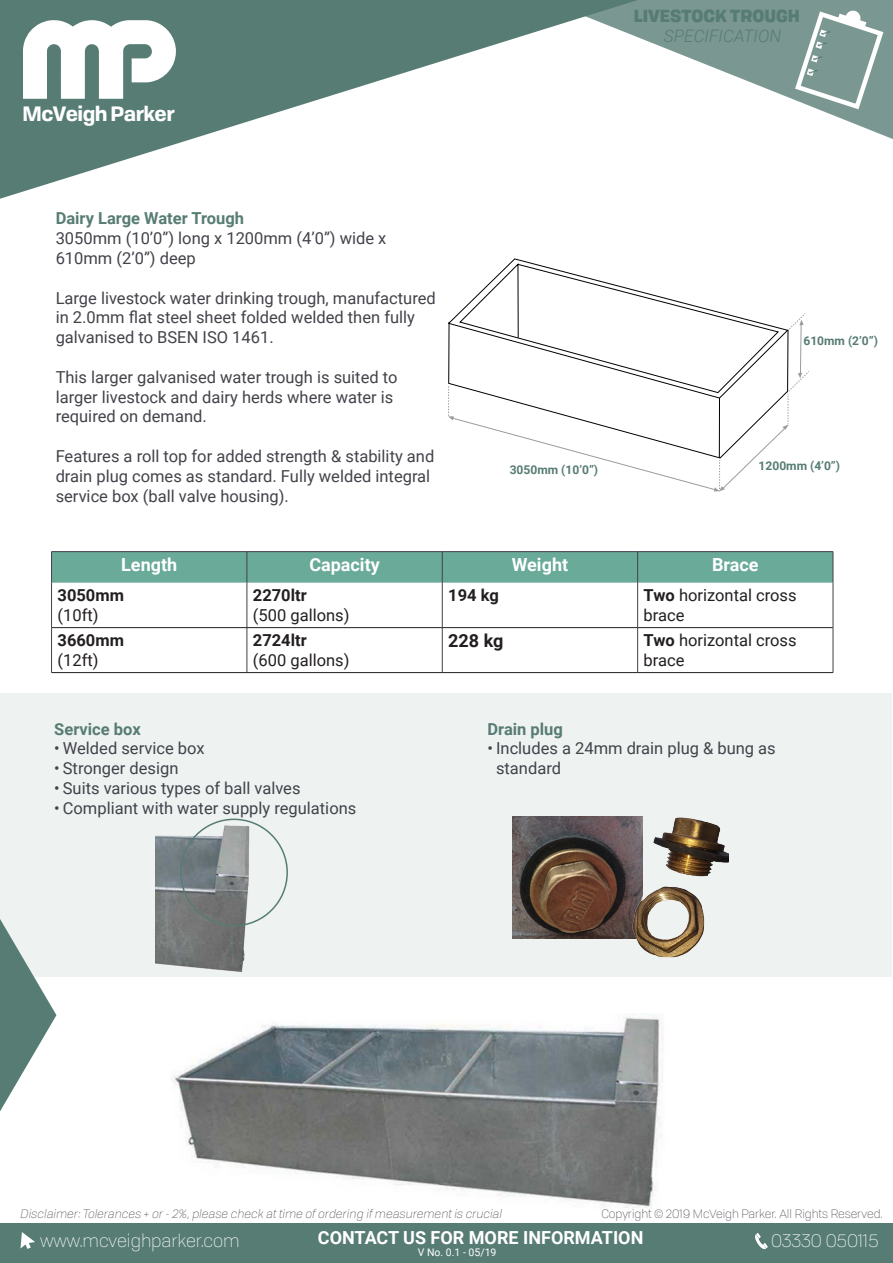
<style>
.page{position:relative;width:893px;height:1263px;background:#fff}
.page>*{position:absolute;margin:0;border:0;box-sizing:border-box;transform-origin:0 0}
.t1{font:700 20.1px "Tofino";letter-spacing:-.03em;color:#fff}
.t2{font:700 18px "Roboto";color:#fff}
.t3{font:300 18px "Tofino";color:#fff}
.t4{font:700 18px "Roboto";color:#231f20}
.t5{font:italic 300 17.25px "Roboto";color:#577c74}
.t6{font:900 16.8px "Tofino";color:#577c74}
.t7{font:16.5px/19.8px "Roboto";color:#42424a}
.t8{font:16.5px/19.8px "Roboto";color:#231f20}
.t9{font:700 16.5px "Roboto";color:#577c74}
.t10{font:700 16.5px "Roboto";color:#231f20}
.t11{font:italic 300 12px "Tofino";color:#42424a}
.t12{font:300 12px "Tofino";color:#42424a}
.t13{font:700 12px "Roboto";color:#577c74}
.t14{font:10.5px "Roboto";color:#fff}
.s1{font-weight:700}
</style>
<div class="page">
<svg style="left:448px;top:263px;width:361px;height:229px"></svg>
<img style="left:173px;top:1013px;width:490px;height:195px">
<svg style="left:0;top:0;width:544px;height:199px;fill:#577c74"></svg>
<svg style="left:544px;top:0;width:349px;height:139px"></svg>
<svg style="left:792px;top:9px;width:94px;height:103px"></svg>
<svg style="left:23px;top:20px;width:153px;height:79px"></svg>
<div style="left:0;top:1223px;width:893px;height:40px;background:#577c74"></div>
<svg style="left:21px;top:1232px;width:14px;height:17px"></svg>
<svg style="left:755px;top:1233px;width:13px;height:16px"></svg>
<div style="left:52px;top:552px;width:781px;height:31px;background:#69aa98"></div>
<hr style="left:247px;top:552px;width:1px;height:31px;background:#42424a">
<hr style="left:442px;top:552px;width:1px;height:31px;background:#42424a">
<hr style="left:637px;top:552px;width:1px;height:31px;background:#42424a">
<hr style="left:247px;top:583px;width:1px;height:44px;background:#42424a">
<hr style="left:442px;top:583px;width:1px;height:44px;background:#42424a">
<hr style="left:637px;top:583px;width:1px;height:44px;background:#42424a">
<hr style="left:247px;top:628px;width:1px;height:44px;background:#42424a">
<hr style="left:442px;top:628px;width:1px;height:44px;background:#42424a">
<hr style="left:637px;top:628px;width:1px;height:44px;background:#42424a">
<hr style="left:52px;top:627px;width:195px;height:1px;background:#231f20">
<hr style="left:247px;top:627px;width:195px;height:1px;background:#231f20">
<hr style="left:442px;top:627px;width:196px;height:1px;background:#231f20">
<hr style="left:638px;top:627px;width:195px;height:1px;background:#231f20">
<hr style="left:51px;top:672px;width:196px;height:1px;background:#231f20">
<hr style="left:247px;top:672px;width:195px;height:1px;background:#231f20">
<hr style="left:442px;top:672px;width:196px;height:1px;background:#231f20">
<hr style="left:638px;top:672px;width:195px;height:1px;background:#231f20">
<hr style="left:51px;top:551px;width:196px;height:1px;background:#42424a">
<hr style="left:51px;top:552px;width:1px;height:31px;background:#42424a">
<hr style="left:247px;top:551px;width:195px;height:1px;background:#42424a">
<hr style="left:442px;top:551px;width:196px;height:1px;background:#42424a">
<hr style="left:638px;top:551px;width:195px;height:1px;background:#42424a">
<hr style="left:833px;top:552px;width:1px;height:31px;background:#42424a">
<hr style="left:51px;top:583px;width:1px;height:45px;background:#42424a">
<hr style="left:833px;top:583px;width:1px;height:45px;background:#42424a">
<hr style="left:51px;top:628px;width:1px;height:44px;background:#42424a">
<hr style="left:833px;top:628px;width:1px;height:44px;background:#42424a">
<div style="left:0;top:693px;width:891px;height:284px;background:#eef2f1"></div>
<img style="left:512px;top:817px;width:103px;height:122px">
<img style="left:615px;top:816px;width:114px;height:142px">
<svg style="left:0;top:919px;width:56px;height:192px"></svg>
<img style="left:156px;top:821px;width:127px;height:151px">
<div style="left:180px;top:818px;width:108px;height:108px;border:2px solid #577c74;border-radius:50%"></div>
<p class="t1" style="left:23px;top:97px;width:154px">McVeigh Parker</p>
<p class="t9" style="left:56px;top:207px;width:190px">Dairy Large Water Trough</p>
<p class="t7" style="left:56px;top:228px;width:332px">3050mm (10’0”) long x 1200mm (4’0”) wide x<br>610mm (2’0”) deep</p>
<p class="t7" style="left:56px;top:287px;width:382px">Large livestock water drinking trough, manufactured in 2.0mm flat steel sheet folded welded then fully galvanised to BSEN ISO 1461.</p>
<p class="t7" style="left:56px;top:366px;width:343px">This larger galvanised water trough is suited to larger livestock and dairy herds where water is required on demand.</p>
<p class="t7" style="left:56px;top:446px;width:380px">Features a roll top for added strength &amp; stability and drain plug comes as standard. Fully welded integral service box (ball valve housing).</p>
<p class="t6" style="left:634px;top:1px;width:168px">LIVESTOCK TROUGH</p>
<p class="t5" style="left:664px;top:24px;width:119px">SPECIFICATION</p>
<p class="t13" style="left:510px;top:461px;width:90px">3050mm (10’0”)</p>
<p class="t13" style="left:803px;top:333px;width:76px">610mm (2’0”)</p>
<p class="t13" style="left:759px;top:457px;width:83px">1200mm (4’0”)</p>
<p class="t2" style="left:121px;top:552px;width:58px">Length</p>
<p class="t2" style="left:309px;top:552px;width:72px">Capacity</p>
<p class="t2" style="left:512px;top:552px;width:58px">Weight</p>
<p class="t2" style="left:712px;top:552px;width:48px">Brace</p>
<p class="t10" style="left:58px;top:584px;width:68px">3050mm</p>
<p class="t8" style="left:58px;top:604px;width:43px">(10ft)</p>
<p class="t10" style="left:253px;top:584px;width:55px">2270ltr</p>
<p class="t8" style="left:253px;top:604px;width:98px">(500 gallons)</p>
<p class="t10" style="left:448px;top:584px;width:52px">194 kg</p>
<p class="t8" style="left:644px;top:585px;width:154px"><span class="s1">Two</span> horizontal cross brace</p>
<p class="t10" style="left:58px;top:629px;width:68px">3660mm</p>
<p class="t8" style="left:58px;top:649px;width:43px">(12ft)</p>
<p class="t10" style="left:253px;top:629px;width:55px">2724ltr</p>
<p class="t8" style="left:253px;top:649px;width:98px">(600 gallons)</p>
<p class="t9" style="left:54px;top:717px;width:88px">Service box</p>
<p class="t7" style="left:54px;top:738px;width:152px">• Welded service box</p>
<p class="t7" style="left:54px;top:758px;width:126px">• Stronger design</p>
<p class="t7" style="left:54px;top:777px;width:248px">• Suits various types of ball valves</p>
<p class="t7" style="left:54px;top:797px;width:304px">• Compliant with water supply regulations</p>
<p class="t4" style="left:448px;top:628px;width:57px">228 kg</p>
<p class="t8" style="left:644px;top:630px;width:154px"><span class="s1">Two</span> horizontal cross brace</p>
<p class="t9" style="left:488px;top:717px;width:77px">Drain plug</p>
<p class="t7" style="left:496px;top:738px;width:281px;text-indent:-9px">• Includes a 24mm drain plug &amp; bung as standard</p>
<p class="t11" style="left:21px;top:1205px;width:483px">Disclaimer: Tolerances + or - 2%, please check at time of ordering if measurement is crucial</p>
<p class="t12" style="left:601px;top:1205px;width:283px">Copyright © 2019 McVeigh Parker. All Rights Reserved.</p>
<p class="t3" style="left:40px;top:1228px;width:201px">www.mcveighparker.com</p>
<p class="t2" style="left:318px;top:1224px;width:327px">CONTACT US FOR MORE INFORMATION</p>
<p class="t3" style="left:771px;top:1228px;width:109px">03330 050115</p>
<p class="t14" style="left:418px;top:1245px;width:80px">V No. 0.1 - 05/19</p>
</div>
